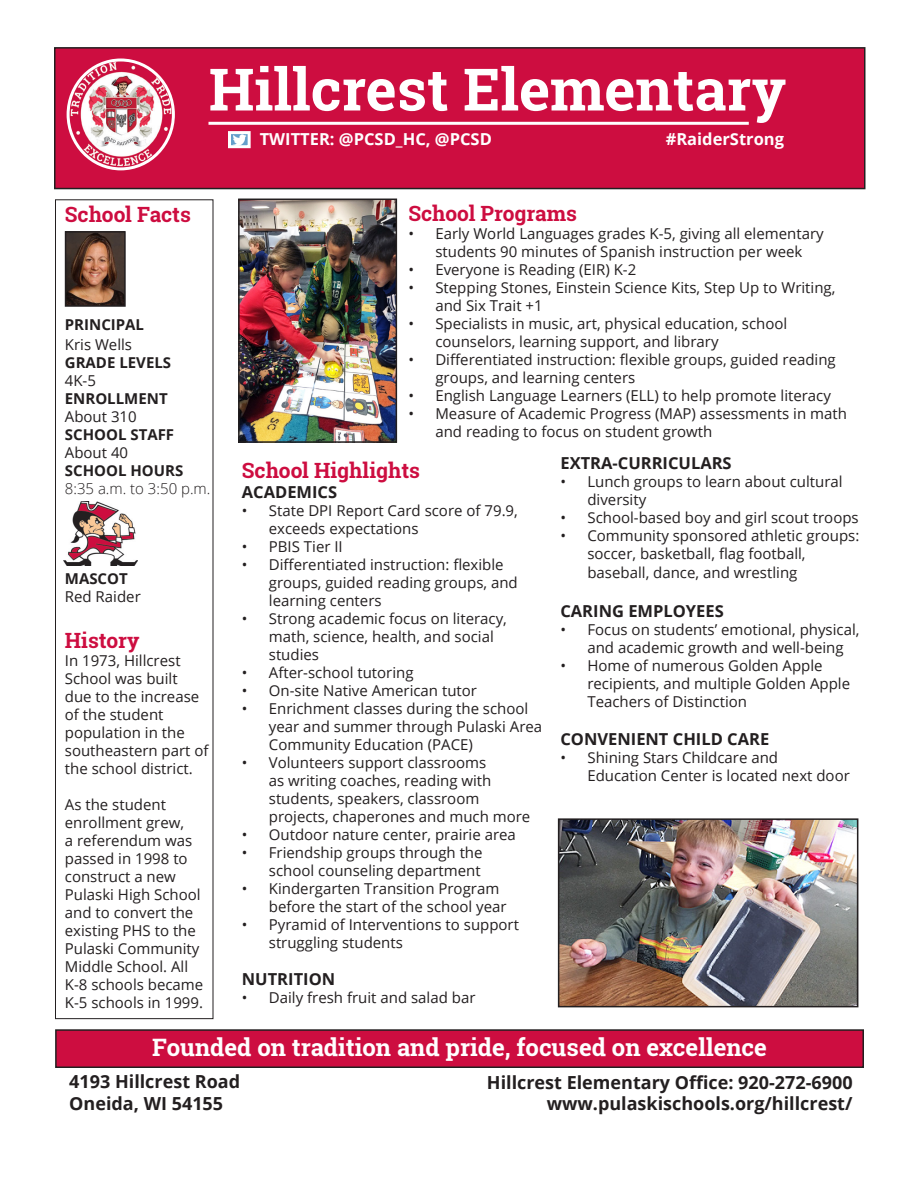
<style>
.page{position:relative;width:918px;height:1188px;background:#fff}
.page>*{position:absolute;margin:0;border:0;box-sizing:border-box;transform-origin:0 0}
.t1{font:700 58.5px "Roboto Slab";color:#fff}
.t2{font:700 24px "Roboto Slab";color:#fff}
.t3{font:700 21px "Roboto Slab";color:#cd0d40}
.t4{font:700 18px "Open Sans";color:#231f20}
.t5{font:700 16.5px "Open Sans";color:#231f20}
.t6{font:700 16.5px "Open Sans";color:#fff}
.t7{font:15px/18px "Open Sans";color:#231f20}
.t8{font:700 15px "Open Sans";color:#231f20}
.t9{font:300 15px "Open Sans";color:#231f20}
</style>
<div class="page">
<div style="left:54px;top:47px;width:812px;height:142px;background:#cd0d40;border:2px solid #231f20"></div>
<img style="left:241px;top:202px;width:153px;height:238px">
<div style="left:238px;top:199px;width:159px;height:244px;border:2px solid #231f20"></div>
<img style="left:68px;top:62px;width:105px;height:107px">
<div style="left:67px;top:58px;width:108px;height:112px;border:3px solid #fff;border-radius:50%"></div>
<div style="left:55px;top:199px;width:158px;height:820px;border:1px solid #231f20"></div>
<hr style="left:208px;top:122px;width:541px;height:3px;background:#fff">
<img style="left:232px;top:135px;width:15px;height:9px">
<div style="left:228px;top:131px;width:23px;height:17px;border:3px solid #fff"></div>
<img style="left:63px;top:502px;width:75px;height:64px">
<div style="left:56px;top:1030px;width:807px;height:37px;background:#cd0d40"></div>
<div style="left:55px;top:1029px;width:809px;height:39px;border:2px solid #231f20"></div>
<img style="left:68px;top:234px;width:55px;height:70px">
<div style="left:65px;top:231px;width:61px;height:76px;border:2px solid #231f20"></div>
<img style="left:561px;top:821px;width:294px;height:183px">
<div style="left:558px;top:818px;width:300px;height:189px;border:2px solid #231f20"></div>
<p class="t1" style="left:209px;top:49px;width:579px">Hillcrest Elementary</p>
<p class="t3" style="left:65px;top:200px;width:128px">School Facts</p>
<p class="t8" style="left:65px;top:314px;width:81px">PRINCIPAL</p>
<p class="t7" style="left:65px;top:335px;width:69px">Kris Wells</p>
<p class="t8" style="left:65px;top:352px;width:108px">GRADE LEVELS</p>
<p class="t7" style="left:65px;top:371px;width:33px">4K-5</p>
<p class="t8" style="left:65px;top:388px;width:104px">ENROLLMENT</p>
<p class="t7" style="left:65px;top:407px;width:73px">About 310</p>
<p class="t8" style="left:65px;top:424px;width:111px">SCHOOL STAFF</p>
<p class="t7" style="left:65px;top:443px;width:65px">About 40</p>
<p class="t8" style="left:65px;top:460px;width:120px">SCHOOL HOURS</p>
<p class="t9" style="left:65px;top:478px;width:147px">8:35 a.m. to 3:50 p.m.</p>
<p class="t8" style="left:65px;top:568px;width:64px">MASCOT</p>
<p class="t7" style="left:65px;top:587px;width:77px">Red Raider</p>
<p class="t3" style="left:65px;top:626px;width:76px">History</p>
<p class="t7" style="left:65px;top:652px;width:145px">In 1973, Hillcrest<br>School was built<br>due to the increase of the student population in the southeastern part of the school district.</p>
<p class="t7" style="left:65px;top:796px;width:140px">As the student enrollment grew,<br>a referendum was passed in 1998 to construct a new<br>Pulaski High School and to convert the existing PHS to the<br>Pulaski Community<br>Middle School. All<br>K-8 schools became<br>K-5 schools in 1999.</p>
<p class="t6" style="left:260px;top:127px;width:234px">TWITTER: @PCSD_HC, @PCSD</p>
<p class="t6" style="left:666px;top:127px;width:120px">#RaiderStrong</p>
<p class="t3" style="left:408px;top:199px;width:170px">School Programs</p>
<p class="t7" style="left:408px;top:225px;width:417px;text-align:center">• Early World Languages grades K-5, giving all elementary students 90 minutes of Spanish instruction per week</p>
<p class="t7" style="left:408px;top:261px;width:229px">• Everyone is Reading (EIR) K-2</p>
<p class="t7" style="left:435px;top:279px;width:402px;text-indent:-27px">• Stepping Stones, Einstein Science Kits, Step Up to Writing, and Six Trait +1</p>
<p class="t7" style="left:435px;top:315px;width:354px;text-indent:-27px">• Specialists in music, art, physical education, school counselors, learning support, and library</p>
<p class="t7" style="left:435px;top:351px;width:402px;text-indent:-27px">• Differentiated instruction: flexible groups, guided reading groups, and learning centers</p>
<p class="t7" style="left:408px;top:387px;width:424px">• English Language Learners (ELL) to help promote literacy</p>
<p class="t7" style="left:435px;top:405px;width:413px;text-indent:-27px">• Measure of Academic Progress (MAP) assessments in math and reading to focus on student growth</p>
<p class="t3" style="left:242px;top:456px;width:180px">School Highlights</p>
<p class="t5" style="left:242px;top:480px;width:97px">ACADEMICS</p>
<p class="t7" style="left:269px;top:501px;width:251px;text-indent:-27px">• State DPI Report Card score of 79.9, exceeds expectations</p>
<p class="t7" style="left:242px;top:537px;width:102px">• PBIS Tier II</p>
<p class="t7" style="left:269px;top:555px;width:250px;text-indent:-27px">• Differentiated instruction: flexible groups, guided reading groups, and learning centers</p>
<p class="t7" style="left:269px;top:609px;width:240px;text-indent:-27px">• Strong academic focus on literacy, math, science, health, and social studies</p>
<p class="t7" style="left:242px;top:663px;width:173px">• After-school tutoring</p>
<p class="t7" style="left:242px;top:681px;width:237px">• On-site Native American tutor</p>
<p class="t7" style="left:269px;top:699px;width:275px;text-indent:-27px">• Enrichment classes during the school year and summer through Pulaski Area<br>Community Education (PACE)</p>
<p class="t7" style="left:269px;top:753px;width:263px;text-indent:-27px">• Volunteers support classrooms<br>as writing coaches, reading with students, speakers, classroom projects, chaperones and much more</p>
<p class="t7" style="left:242px;top:825px;width:276px">• Outdoor nature center, prairie area</p>
<p class="t7" style="left:242px;top:843px;width:242px;text-align:right">• Friendship groups through the school counseling department</p>
<p class="t7" style="left:269px;top:879px;width:239px;text-indent:-27px">• Kindergarten Transition Program before the start of the school year</p>
<p class="t7" style="left:269px;top:915px;width:252px;text-indent:-27px">• Pyramid of Interventions to support struggling students</p>
<p class="t5" style="left:242px;top:968px;width:95px">NUTRITION</p>
<p class="t7" style="left:242px;top:988px;width:235px">• Daily fresh fruit and salad bar</p>
<p class="t5" style="left:560px;top:451px;width:173px">EXTRA-CURRICULARS</p>
<p class="t7" style="left:587px;top:472px;width:257px;text-indent:-27px">• Lunch groups to learn about cultural diversity</p>
<p class="t7" style="left:560px;top:508px;width:300px">• School-based boy and girl scout troops</p>
<p class="t7" style="left:587px;top:526px;width:273px;text-indent:-27px">• Community sponsored athletic groups: soccer, basketball, flag football,</p>
<p class="t7" style="left:587px;top:564px;width:211px">baseball, dance, and wrestling</p>
<p class="t5" style="left:560px;top:600px;width:165px">CARING EMPLOYEES</p>
<p class="t7" style="left:587px;top:621px;width:274px;text-indent:-27px">• Focus on students’ emotional, physical, and academic growth and well-being</p>
<p class="t7" style="left:587px;top:657px;width:264px;text-indent:-27px">• Home of numerous Golden Apple recipients, and multiple Golden Apple<br>Teachers of Distinction</p>
<p class="t5" style="left:560px;top:727px;width:210px">CONVENIENT CHILD CARE</p>
<p class="t7" style="left:587px;top:748px;width:264px;text-indent:-27px">• Shining Stars Childcare and<br>Education Center is located next door</p>
<p class="t2" style="left:152px;top:1031px;width:616px">Founded on tradition and pride, focused on excellence</p>
<p class="t4" style="left:69px;top:1069px;width:172px">4193 Hillcrest Road</p>
<p class="t4" style="left:69px;top:1091px;width:155px">Oneida, WI 54155</p>
<p class="t4" style="left:487px;top:1070px;width:367px">Hillcrest Elementary Office: 920-272-6900</p>
<p class="t4" style="left:547px;top:1091px;width:307px">www.pulaskischools.org/hillcrest/</p>
</div>
